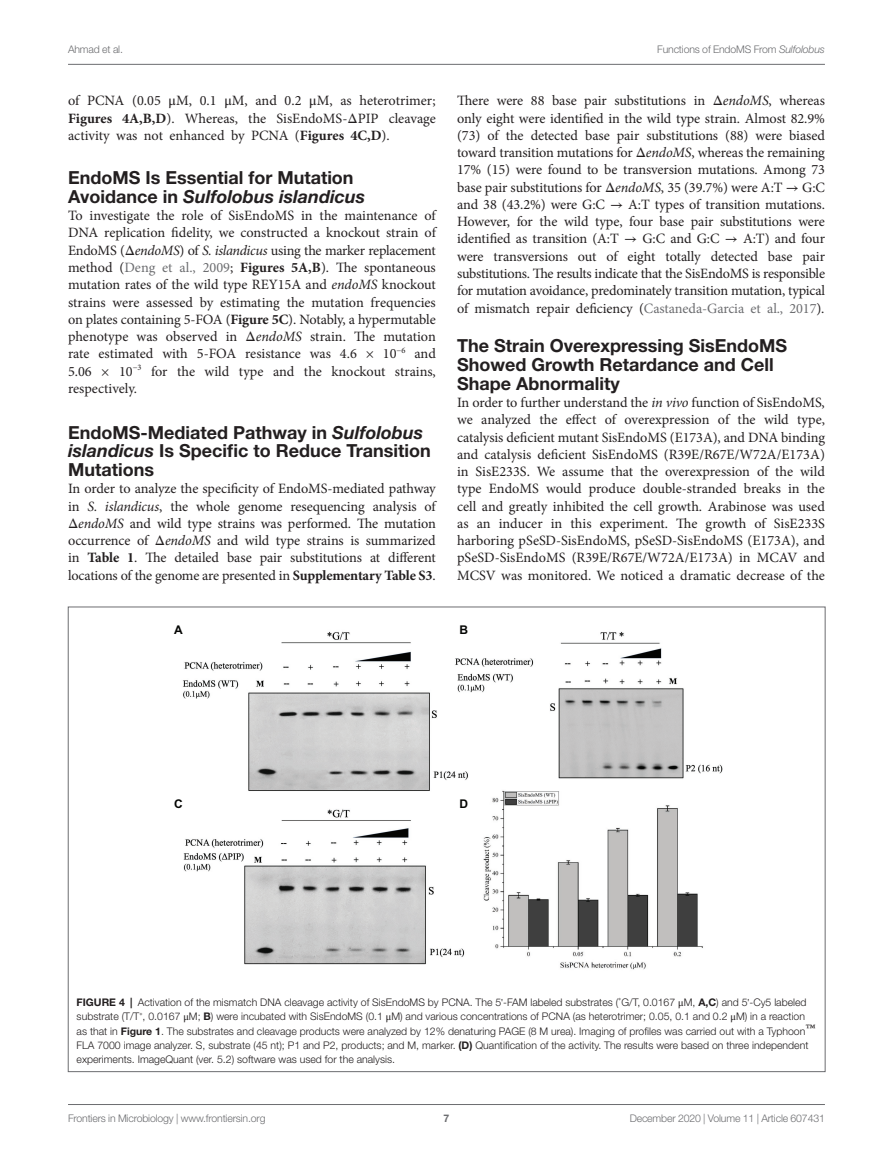
<style>
.page{position:relative;width:893px;height:1170px;background:#fff}
.page>*{position:absolute;margin:0;border:0;box-sizing:border-box;transform-origin:0 0}
.HEAD_2{font:700 18px/18.8px "Helvetica Neue LT Std";color:#231f20}
.TEXT_FLUSH{font:14.25px/17.2px "Minion Pro";letter-spacing:-.005em;color:#231f20;text-align:justify}
.t1{font:700 12px "Arial";color:#040503}
.FIG_LEG{font:300 10.5px/14.2px "Helvetica Neue LT Std";color:#231f20}
.t2{font:300 10.5px "Helvetica Neue LT Std";letter-spacing:-.015em;color:#6c6d70}
.t3{font:700 10.5px "Helvetica Neue LT Std";color:#6c6d70}
.s1{font-style:italic}
.s2{font-family:"STIX General"}
.s3{font-weight:700}
.s4{color:#6c6d70}
.s5{font-family:"STIX General";font-weight:400}
.s6{font-family:"Minion Pro";font-weight:400;font-size:22.5px}
</style>
<div class="page">
<hr style="left:68px;top:64px;width:757px;height:1px;background:#6c6d70">
<hr style="left:68px;top:1104px;width:757px;height:1px;background:#6c6d70">
<img style="left:183px;top:631px;width:540px;height:339px">
<p class="t2" style="left:68px;top:42px;width:56px">Ahmad et al.</p>
<p class="t2" style="left:657px;top:42px;width:169px">Functions of EndoMS From <span class="s1">Sulfolobus</span></p>
<p class="TEXT_FLUSH" style="left:68px;top:92px;width:369px">of PCNA (0.05 <span class="s2">μ</span>M, 0.1 <span class="s2">μ</span>M, and 0.2 <span class="s2">μ</span>M, as heterotrimer; <span class="s3">Figures 4A,B,D</span>). Whereas, the SisEndoMS-<span class="s2">Δ</span>PIP cleavage activity was not enhanced by PCNA (<span class="s3">Figures 4C,D</span>).</p>
<p class="HEAD_2" style="left:68px;top:168px;width:299px">EndoMS Is Essential for Mutation<br>Avoidance in <span class="s1">Sulfolobus islandicus</span></p>
<p class="TEXT_FLUSH" style="left:68px;top:207px;width:369px">To investigate the role of SisEndoMS in the maintenance of DNA replication fidelity, we constructed a knockout strain of EndoMS (<span class="s2">Δ</span><span class="s1">endoMS</span>) of <span class="s1">S. islandicus</span> using the marker replacement method (<span class="s4">Deng et al., 2009</span>; <span class="s3">Figures 5A,B</span>). The spontaneous mutation rates of the wild type REY15A and <span class="s1">endoMS</span> knockout strains were assessed by estimating the mutation frequencies on plates containing 5-FOA (<span class="s3">Figure 5C</span>). Notably, a hypermutable phenotype was observed in <span class="s2">Δ</span><span class="s1">endoMS</span> strain. The mutation rate estimated with 5-FOA resistance was 4.6 × 10<sup>−6</sup> and 5.06 × 10<sup>−3</sup> for the wild type and the knockout strains, respectively.</p>
<p class="HEAD_2" style="left:68px;top:422px;width:364px">EndoMS-Mediated Pathway in <span class="s1">Sulfolobus islandicus</span> Is Specific to Reduce Transition<br>Mutations</p>
<p class="TEXT_FLUSH" style="left:68px;top:480px;width:369px">In order to analyze the specificity of EndoMS-mediated pathway in <span class="s1">S. islandicus</span>, the whole genome resequencing analysis of <span class="s2">Δ</span><span class="s1">endoMS</span> and wild type strains was performed. The mutation occurrence of <span class="s2">Δ</span><span class="s1">endoMS</span> and wild type strains is summarized in <span class="s3">Table 1</span>. The detailed base pair substitutions at different locations of the genome are presented in <span class="s3">Supplementary Table S3</span>.</p>
<p class="TEXT_FLUSH" style="left:457px;top:92px;width:369px">There were 88 base pair substitutions in <span class="s2">Δ</span><span class="s1">endoMS</span>, whereas only eight were identified in the wild type strain. Almost 82.9% (73) of the detected base pair substitutions (88) were biased toward transition mutations for <span class="s2">Δ</span><span class="s1">endoMS</span>, whereas the remaining 17% (15) were found to be transversion mutations. Among 73 base pair substitutions for <span class="s2">Δ</span><span class="s1">endoMS</span>, 35 (39.7%) were A:T <span class="s2">→</span> G:C and 38 (43.2%) were G:C <span class="s2">→</span> A:T types of transition mutations.<br>However, for the wild type, four base pair substitutions were identified as transition (A:T <span class="s2">→</span> G:C and G:C <span class="s2">→</span> A:T) and four were transversions out of eight totally detected base pair substitutions. The results indicate that the SisEndoMS is responsible for mutation avoidance, predominately transition mutation, typical of mismatch repair deficiency (<span class="s4">Castaneda-Garcia et al., 2017</span>).</p>
<p class="HEAD_2" style="left:457px;top:336px;width:332px">The Strain Overexpressing SisEndoMS<br>Showed Growth Retardance and Cell<br>Shape Abnormality</p>
<p class="TEXT_FLUSH" style="left:457px;top:394px;width:369px">In order to further understand the <span class="s1">in vivo</span> function of SisEndoMS, we analyzed the effect of overexpression of the wild type, catalysis deficient mutant SisEndoMS (E173A), and DNA binding and catalysis deficient SisEndoMS (R39E/R67E/W72A/E173A) in SisE233S. We assume that the overexpression of the wild type EndoMS would produce double-stranded breaks in the cell and greatly inhibited the cell growth. Arabinose was used as an inducer in this experiment. The growth of SisE233S harboring pSeSD-SisEndoMS, pSeSD-SisEndoMS (E173A), and pSeSD-SisEndoMS (R39E/R67E/W72A/E173A) in MCAV and MCSV was monitored. We noticed a dramatic decrease of the</p>
<p class="t1" style="left:174px;top:621px;width:10px">A</p>
<p class="t1" style="left:460px;top:621px;width:10px">B</p>
<p class="t1" style="left:174px;top:795px;width:10px">C</p>
<p class="t1" style="left:460px;top:795px;width:10px">D</p>
<p class="FIG_LEG" style="left:77px;top:994px;width:740px"><span class="s3">FIGURE 4 |</span> Activation of the mismatch DNA cleavage activity of SisEndoMS by PCNA. The 5<span class="s5">'</span>-FAM labeled substrates (<sup>*</sup>G/T, 0.0167 <span class="s5">μ</span>M, <span class="s3">A,C</span>) and 5<span class="s5">'</span>-Cy5 labeled substrate (T/T<sup>*</sup>, 0.0167 <span class="s5">μ</span>M; <span class="s3">B</span>) were incubated with SisEndoMS (0.1 <span class="s5">μ</span>M) and various concentrations of PCNA (as heterotrimer; 0.05, 0.1 and 0.2 <span class="s5">μ</span>M) in a reaction as that in <span class="s3">Figure 1</span>. The substrates and cleavage products were analyzed by 12% denaturing PAGE (8 M urea). Imaging of profiles was carried out with a Typhoon<span class="s6">™ </span>FLA 7000 image analyzer. S, substrate (45 nt); P1 and P2, products; and M, marker. <span class="s3">(D)</span> Quantification of the activity. The results were based on three independent experiments. ImageQuant (ver. 5.2) software was used for the analysis.</p>
<p class="t2" style="left:68px;top:1111px;width:199px">Frontiers in Microbiology | www.frontiersin.org</p>
<p class="t3" style="left:444px;top:1111px;width:7px">7</p>
<p class="t2" style="left:630px;top:1111px;width:197px">December 2020 | Volume 11 | Article 607431</p>
</div>
